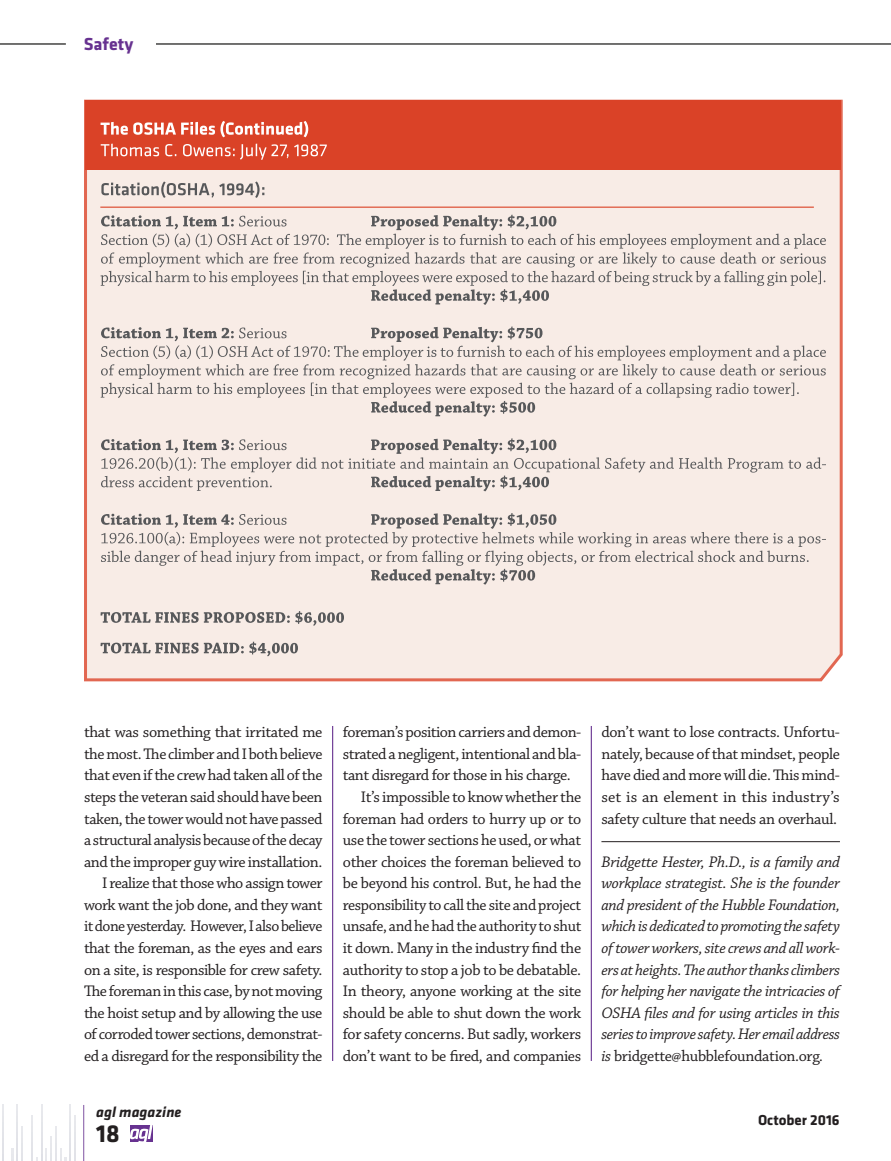
<style>
.page{position:relative;width:891px;height:1161px;background:#fff}
.page>*{position:absolute;margin:0;border:0;box-sizing:border-box;transform-origin:0 0}
.t1{font:700 25.5px "Klavika";color:#231f20}
.t2{font:700 18px "Klavika";color:#673290}
.AGL_body_copy{font:16.2px/21.6px "Chaparral Pro";letter-spacing:-.025em;color:#231f20;text-align:justify}
.Author_Bio_Additiona{font:italic 16.2px/21.6px "Chaparral Pro";letter-spacing:-.02em;color:#231f20;text-align:justify}
.t3{font:italic 700 15px "Klavika";color:#231f20}
.t4{font:700 15px "Klavika";color:#231f20}
.s1{font-style:normal}
</style>
<div class="page">
<hr style="left:0;top:43px;width:66px;height:2px;background:#040503">
<hr style="left:83px;top:1105px;width:1px;height:56px;background:#673290">
<svg style="left:130px;top:1125px;width:23px;height:17px"></svg>
<svg style="left:12px;top:1148px;width:1px;height:13px"></svg>
<hr style="left:17px;top:1105px;width:1px;height:56px;background:#e3e4e9">
<hr style="left:55px;top:1127px;width:1px;height:34px;background:#e4e6ea">
<hr style="left:22px;top:1127px;width:1px;height:34px;background:#e4e6ea">
<svg style="left:60px;top:1148px;width:6px;height:13px"></svg>
<hr style="left:31px;top:1115px;width:2px;height:46px;background:#e4e5ea">
<hr style="left:70px;top:1105px;width:1px;height:56px;background:#e3e4e9">
<hr style="left:75px;top:1115px;width:1px;height:46px;background:#e4e5ea">
<svg style="left:45px;top:1137px;width:6px;height:24px"></svg>
<hr style="left:3px;top:1105px;width:1px;height:56px;background:#e3e4e9">
<hr style="left:41px;top:1105px;width:1px;height:56px;background:#e3e4e9">
<hr style="left:141px;top:43px;width:750px;height:2px;background:#040503">
<div style="left:84px;top:37px;width:72px;height:19px;background:#fff"></div>
<div style="left:84px;top:99px;width:759px;height:583px;background:#f8ece6"></div>
<hr style="left:332px;top:726px;width:1px;height:335px;background:#673290">
<hr style="left:591px;top:726px;width:1px;height:335px;background:#673290">
<hr style="left:601px;top:841px;width:239px;height:1px;background:#231f20">
<div style="left:86px;top:100px;width:755px;height:70px;background:#da4227"></div>
<svg style="left:101px;top:642px;width:197px;height:14px;background:#beb6b3"></svg>
<svg style="left:101px;top:611px;width:243px;height:15px;background:#c0b9b5"></svg>
<svg style="left:101px;top:513px;width:725px;height:72px;background:#e5dad5"></svg>
<svg style="left:101px;top:438px;width:725px;height:53px;background:#e3d9d4"></svg>
<svg style="left:101px;top:327px;width:725px;height:90px;background:#e5dad5"></svg>
<svg style="left:101px;top:215px;width:725px;height:90px;background:#e4d9d4"></svg>
<svg style="left:101px;top:181px;width:163px;height:17px;background:#c8c0bc"></svg>
<hr style="left:100px;top:207px;width:714px;height:1px;background:#da4227">
<svg style="left:101px;top:144px;width:226px;height:16px"></svg>
<svg style="left:101px;top:121px;width:207px;height:16px"></svg>
<p class="t2" style="left:84px;top:34px;width:51px">Safety</p>
<p class="AGL_body_copy" style="left:84px;top:722px;width:240px">that was something that irritated me the most. The climber and I both believe that even if the crew had taken all of the steps the veteran said should have been taken, the tower would not have passed a structural analysis because of the decay and the improper guy wire installation.</p>
<p class="AGL_body_copy" style="left:84px;top:873px;width:240px;text-indent:18px">I realize that those who assign tower work want the job done, and they want it done yesterday. However, I also believe that the foreman, as the eyes and ears on a site, is responsible for crew safety.<br>The foreman in this case, by not moving the hoist setup and by allowing the use of corroded tower sections, demonstrat&shy;ed a disregard for the responsibility the</p>
<p class="t3" style="left:96px;top:1104px;width:87px">agl magazine</p>
<h1 class="t1" style="left:96px;top:1120px;width:25px">18</h1>
<p class="AGL_body_copy" style="left:343px;top:722px;width:240px">foreman’s position carriers and demon&shy;strated a negligent, intentional and bla&shy;tant disregard for those in his charge.</p>
<p class="AGL_body_copy" style="left:343px;top:787px;width:240px;text-indent:18px">It’s impossible to know whether the foreman had orders to hurry up or to use the tower sections he used, or what other choices the foreman believed to be beyond his control. But, he had the responsibility to call the site and project unsafe, and he had the authority to shut it down. Many in the industry find the authority to stop a job to be debatable.<br>In theory, anyone working at the site should be able to shut down the work for safety concerns. But sadly, workers don’t want to be fired, and companies</p>
<p class="AGL_body_copy" style="left:601px;top:722px;width:240px">don’t want to lose contracts. Unfortu&shy;nately, because of that mindset, people have died and more will die. This mind&shy;set is an element in this industry’s safety culture that needs an overhaul.</p>
<p class="Author_Bio_Additiona" style="left:601px;top:851px;width:240px">Bridgette Hester, Ph.D., is a family and workplace strategist. She is the founder and president of the Hubble Foundation, which is dedicated to promoting the safety of tower workers, site crews and all work&shy;ers at heights. The author thanks climbers for helping her navigate the intricacies of OSHA files and for using articles in this series to improve safety. Her email address is <span class="s1">bridgette@hubblefoundation.org</span>.</p>
<p class="t4" style="left:758px;top:1112px;width:83px">October 2016</p>
</div>
